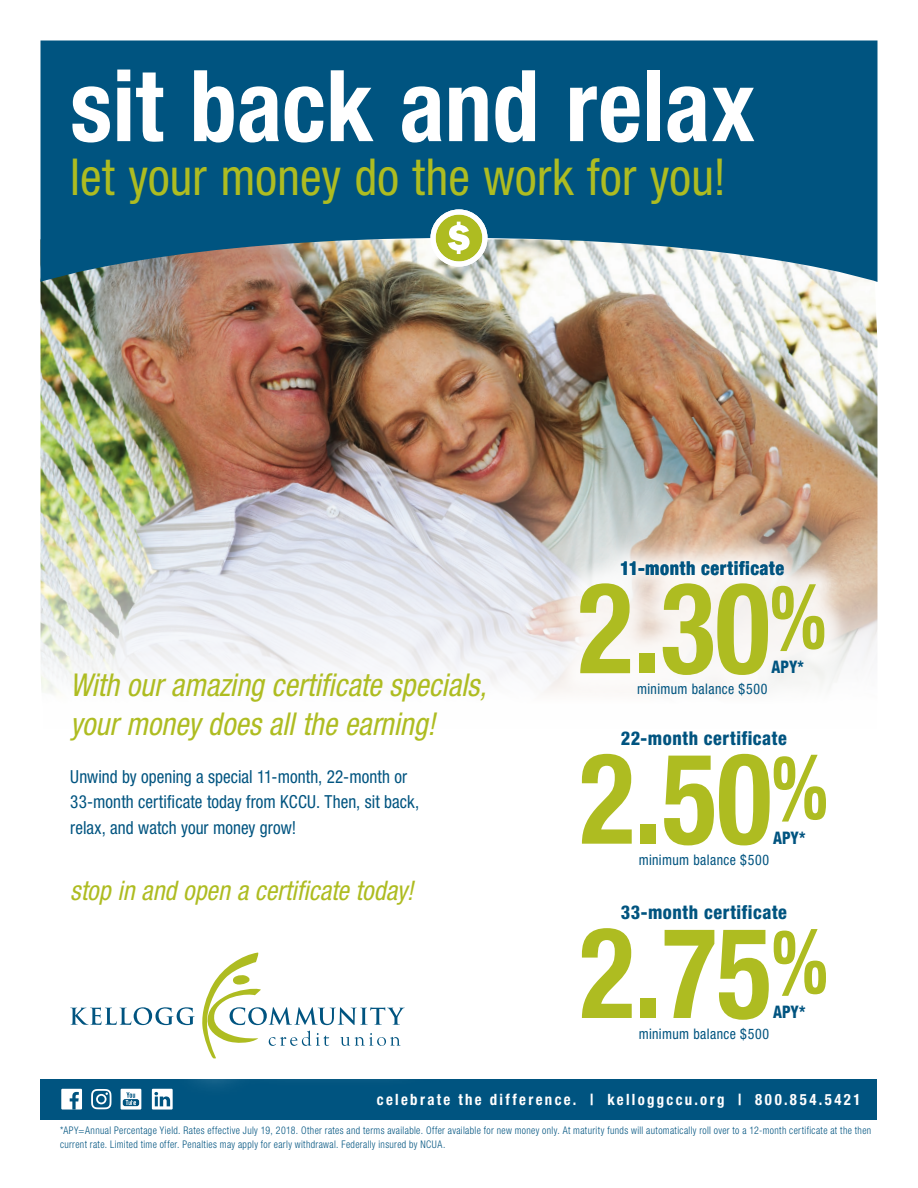
<style>
.page{position:relative;width:918px;height:1188px;background:#fff}
.page>*{position:absolute;margin:0;border:0;box-sizing:border-box;transform-origin:0 0}
.t1{font:700 condensed 126.9px "Helvetica Neue LT Std";color:#aebc21;scale:.9 1}
.t2{font:700 condensed 99.15px "Helvetica Neue LT Std";letter-spacing:.005em;color:#fff;scale:.95 1}
.t3{font:condensed 51px "Helvetica Neue LT Std";letter-spacing:.005em;color:#aebc21;scale:.95 1}
.t4{font:italic condensed 31.5px/39px "Helvetica Neue LT Std";color:#aebc21;scale:.95 1}
.t5{font:italic condensed 27px "Helvetica Neue LT Std";letter-spacing:.005em;color:#aebc21;scale:.95 1}
.t6{font:800 condensed 19.05px "Helvetica Neue LT Std";letter-spacing:.03em;color:#005480;scale:.95 1}
.t7{font:condensed 18px/25.5px "Helvetica Neue LT Std";letter-spacing:.005em;color:#005480;scale:.95 1}
.t8{font:800 condensed 17.25px "Helvetica Neue LT Std";color:#005480;scale:.9 1}
.t9{font:700 condensed 15.6px "Helvetica Neue LT Std";letter-spacing:.155em;color:#fff;scale:.95 1}
.t10{font:condensed 14.55px "Helvetica Neue LT Std";letter-spacing:.03em;color:#005480;scale:.95 1}
.t11{font:300 condensed 10.5px/13.5px "Helvetica Neue LT Std";letter-spacing:.035em;color:#005480;scale:.94 1}
</style>
<div class="page">
<img style="left:40px;top:282px;width:838px;height:412px">
<svg style="left:40px;top:40px;width:838px;height:242px;background:#196287"></svg>
<svg style="left:430px;top:209px;width:58px;height:58px"></svg>
<div style="left:40px;top:1079px;width:838px;height:40px;background:#005480"></div>
<div style="left:29px;top:912px;width:416px;height:187px;background:#fff;opacity:.75"></div>
<svg style="left:70px;top:952px;width:335px;height:107px"></svg>
<div style="left:61px;top:1089px;width:21px;height:21px;background:#fff"></div>
<svg style="left:70px;top:1092px;width:9px;height:18px"></svg>
<svg style="left:91px;top:1089px;width:20px;height:20px"></svg>
<svg style="left:121px;top:1089px;width:20px;height:21px"></svg>
<svg style="left:123px;top:1092px;width:16px;height:14px"></svg>
<div style="left:152px;top:1089px;width:21px;height:21px;background:#fff"></div>
<svg style="left:154px;top:1092px;width:16px;height:14px"></svg>
<div style="left:593px;top:531px;width:219px;height:73px;background:#fff;opacity:.95"></div>
<div style="left:552px;top:556px;width:300px;height:147px;background:#fff;opacity:.8"></div>
<p class="t2" style="left:70px;top:46px;width:722px">sit back and relax</p>
<p class="t3" style="left:70px;top:147px;width:692px">let your money do the work for you!</p>
<p class="t4" style="left:70px;top:667px;width:440px">With our amazing certificate specials, your money does all the earning!</p>
<p class="t7" style="left:70px;top:763px;width:369px">Unwind by opening a special 11-month, 22-month or<br>33-month certificate today from KCCU. Then, sit back, relax, and watch your money grow!</p>
<p class="t5" style="left:70px;top:875px;width:363px">stop in and open a certificate today!</p>
<p class="t6" style="left:620px;top:556px;width:174px">11-month certificate</p>
<p class="t1" style="left:578px;top:551px;width:277px">2.30<sup>%</sup></p>
<p class="t8" style="left:771px;top:656px;width:38px">APY*</p>
<p class="t10" style="left:637px;top:681px;width:139px">minimum balance $500</p>
<p class="t6" style="left:621px;top:727px;width:176px">22-month certificate</p>
<p class="t1" style="left:580px;top:722px;width:277px">2.50<sup>%</sup></p>
<p class="t8" style="left:773px;top:827px;width:38px">APY*</p>
<p class="t10" style="left:639px;top:851px;width:139px">minimum balance $500</p>
<p class="t6" style="left:621px;top:901px;width:177px">33-month certificate</p>
<p class="t1" style="left:580px;top:896px;width:277px">2.75<sup>%</sup></p>
<p class="t8" style="left:773px;top:1001px;width:38px">APY*</p>
<p class="t10" style="left:639px;top:1026px;width:139px">minimum balance $500</p>
<p class="t9" style="left:377px;top:1090px;width:511px">celebrate the difference. | kelloggccu.org | 800.854.5421</p>
<p class="t11" style="left:60px;top:1123px;width:865px">*APY=Annual Percentage Yield. Rates effective July 19, 2018. Other rates and terms available. Offer available for new money only. At maturity funds will automatically roll over to a 12-month certificate at the then current rate. Limited time offer. Penalties may apply for early withdrawal. Federally insured by NCUA.</p>
</div>
